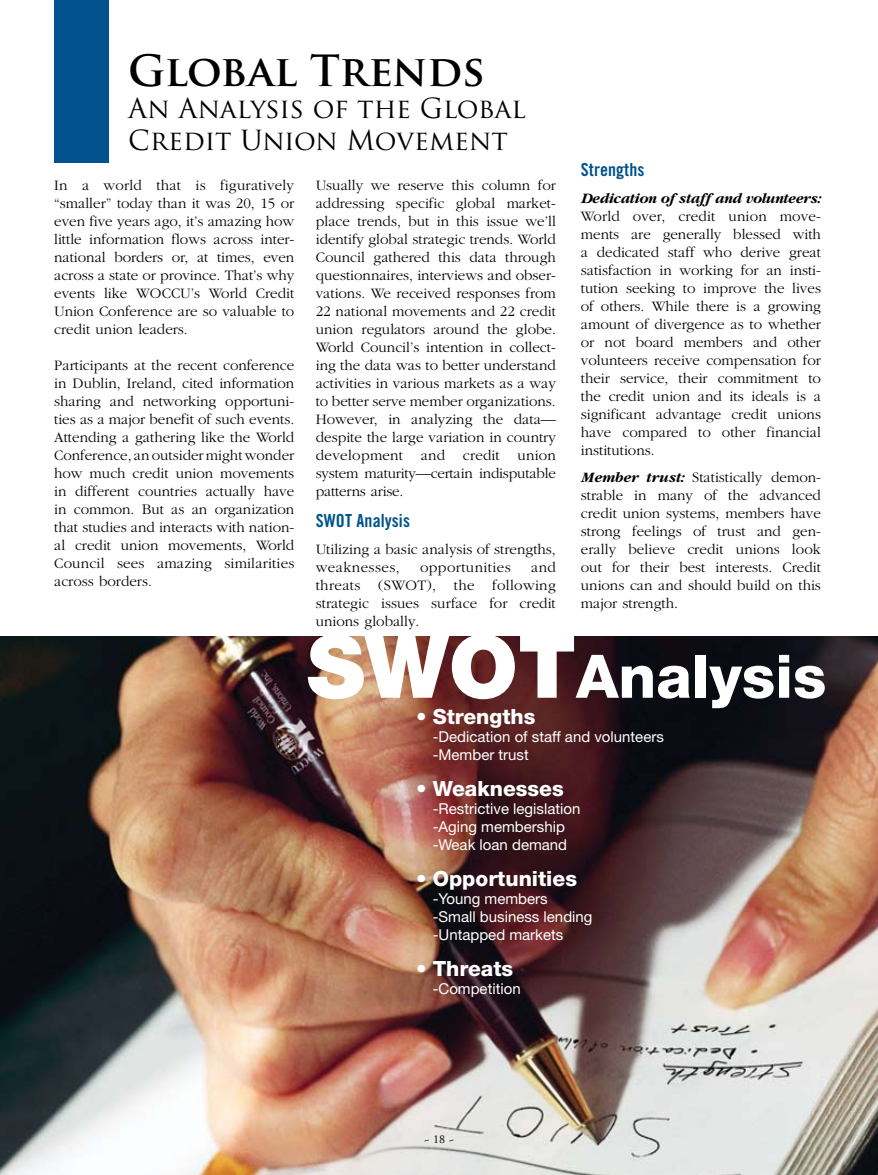
<style>
.page{position:relative;width:878px;height:1175px;background:#fff}
.page>*{position:absolute;margin:0;border:0;box-sizing:border-box;transform-origin:0 0}
.t1{font:800 60px "Helvetica Neue";color:#fff}
.t2{font:700 42px "Trajan Pro";color:#000}
.t3{font:27px/32.4px "Trajan Pro";color:#000}
.t4{font:800 21px "Helvetica Neue";color:#fff}
.t5{font:18px "Trade Gothic Bold Cond Twenty";letter-spacing:.005em;color:#00538e}
.t6{font:300 15px/18px "Garamond";color:#000;text-align:justify}
.t7{font:15px/18px "Helvetica Neue";color:#fff}
.t8{font:300 15px "Garamond";letter-spacing:.025em;color:#000}
.t9{font:12px "Adobe Garamond";color:#000}
.s1{font-weight:700;font-style:italic}
.s2{font-weight:900;font-size:87px}
</style>
<div class="page">
<img style="left:0;top:636px;width:878px;height:538px">
<div style="left:54px;top:0;width:54px;height:162px;background:#00538e"></div>
<p class="t2" style="left:128px;top:44px;width:358px">Global Trends</p>
<p class="t3" style="left:128px;top:92px;width:399px">An Analysis of the Global<br>Credit Union Movement</p>
<p class="t6" style="left:54px;top:176px;width:242px">In a world that is figuratively “smaller” today than it was 20, 15 or even five years ago, it’s amazing how little information flows across inter&shy;national borders or, at times, even across a state or province. That’s why events like WOCCU’s World Credit Union Conference are so valuable to credit union leaders.</p>
<p class="t6" style="left:54px;top:356px;width:242px">Participants at the recent conference in Dublin, Ireland, cited information sharing and networking opportuni&shy;ties as a major benefit of such events.<br>Attending a gathering like the World Conference, an outsider might wonder how much credit union movements in different countries actually have in common. But as an organization that studies and interacts with nation&shy;al credit union movements, World Council sees amazing similarities across borders.</p>
<p class="t6" style="left:316px;top:176px;width:242px">Usually we reserve this column for addressing specific global market&shy;place trends, but in this issue we’ll identify global strategic trends. World Council gathered this data through questionnaires, interviews and obser&shy;vations. We received responses from 22 national movements and 22 credit union regulators around the globe.<br>World Council’s intention in collect&shy;ing the data was to better understand activities in various markets as a way to better serve member organizations.<br>However, in analyzing the data— despite the large variation in country development and credit union system maturity—certain indisputable patterns arise.</p>
<p class="t5" style="left:316px;top:509px;width:96px">SWOT Analysis</p>
<p class="t6" style="left:316px;top:540px;width:241px">Utilizing a basic analysis of strengths, weaknesses,</p>
<p class="t6" style="left:316px;top:558px;width:241px;text-indent:215px">and threats (SWOT), the following strategic issues surface for credit unions globally.</p>
<p class="t8" style="left:420px;top:559px;width:92px">opportunities</p>
<p class="t5" style="left:581px;top:159px;width:65px">Strengths</p>
<p class="t6" style="left:581px;top:190px;width:242px"><span class="s1">Dedication of staff and volunteers:<br></span>World over, credit union move&shy;ments are generally blessed with a dedicated staff who derive great satisfaction in working for an insti&shy;tution seeking to improve the lives of others. While there is a growing amount of divergence as to whether or not board members and other volunteers receive compensation for their service, their commitment to the credit union and its ideals is a significant advantage credit unions have compared to other financial institutions.</p>
<p class="t6" style="left:581px;top:469px;width:242px"><span class="s1">Member trust:</span> Statistically demon&shy;strable in many of the advanced credit union systems, members have strong feelings of trust and gen&shy;erally believe credit unions look out for their best interests. Credit unions can and should build on this major strength.</p>
<p class="t1" style="left:307px;top:640px;width:521px"><span class="s2">SWOT</span>Analysis</p>
<p class="t4" style="left:416px;top:704px;width:121px">• Strengths</p>
<p class="t7" style="left:432px;top:727px;width:233px">-Dedication of staff and volunteers -Member trust</p>
<p class="t4" style="left:416px;top:776px;width:149px">• Weaknesses</p>
<p class="t7" style="left:432px;top:799px;width:149px">-Restrictive legislation -Aging membership -Weak loan demand</p>
<p class="t4" style="left:416px;top:866px;width:162px">• Opportunities</p>
<p class="t7" style="left:432px;top:889px;width:161px">-Young members -Small business lending -Untapped markets</p>
<p class="t4" style="left:416px;top:956px;width:99px">• Threats</p>
<p class="t7" style="left:432px;top:979px;width:90px">-Competition</p>
<p class="t9" style="left:423px;top:1132px;width:32px">~ 18 ~</p>
</div>
